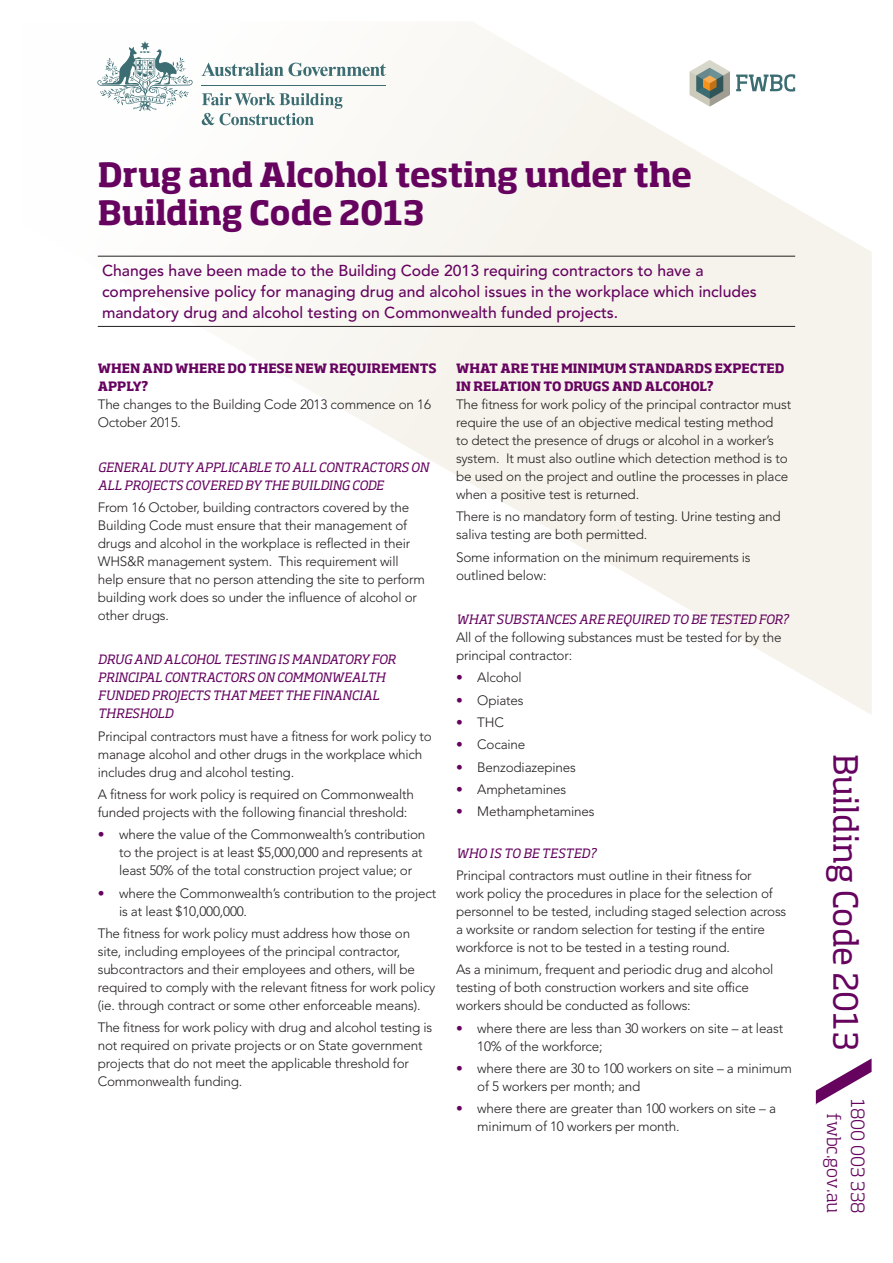
<style>
.page{position:relative;width:893px;height:1263px;background:#fff}
.page>*{position:absolute;margin:0;border:0;box-sizing:border-box;transform-origin:0 0}
.Heading{font:700 33px/37.5px "Soho Std";letter-spacing:-.01em;color:#65035f}
.Suite_Name{font:33px "Soho Std";color:#65035f}
.Contact_Info{font:300 18px "Soho Std";color:#65035f}
.Intro{font:500 15.75px/21px "Avenir LT Std";color:#65035f}
.Subheading{font:300 13.5px/18px "Avenir LT Std";letter-spacing:-.015em;color:#231f20}
.Body_Copy{font:300 13.5px/18px "Avenir LT Std";letter-spacing:-.015em;color:#231f20}
.Subheading-2{font:italic 12.75px/18px "Soho Std";color:#65035f}
.Subheading-3{font:700 12.75px/18px "Soho Std";color:#65035f}
.s1{color:#65035f}
</style>
<div class="page">
<svg style="left:97px;top:24px;width:775px;height:691px"></svg>
<svg style="left:202px;top:63px;width:184px;height:13px"></svg>
<svg style="left:97px;top:41px;width:96px;height:70px"></svg>
<hr style="left:202px;top:85px;width:184px;height:1px;background:#3c6d72">
<svg style="left:202px;top:93px;width:140px;height:32px"></svg>
<svg style="left:689px;top:60px;width:41px;height:47px"></svg>
<svg style="left:736px;top:74px;width:59px;height:18px"></svg>
<svg style="left:816px;top:1058px;width:56px;height:46px"></svg>
<hr style="left:98px;top:256px;width:697px;height:1px;background:#231f20">
<hr style="left:98px;top:326px;width:697px;height:1px;background:#231f20">
<p class="Heading" style="left:98px;top:155px;width:596px">Drug and Alcohol testing under the<br>Building Code 2013</p>
<p class="Intro" style="left:102px;top:260px;width:656px">Changes have been made to the Building Code 2013 requiring contractors to have a comprehensive policy for managing drug and alcohol issues in the workplace which includes mandatory drug and alcohol testing on Commonwealth funded projects.</p>
<p class="Subheading-3" style="left:98px;top:359px;width:340px">WHEN AND WHERE DO THESE NEW REQUIREMENTS<br>APPLY?</p>
<p class="Subheading" style="left:98px;top:396px;width:335px">The changes to the Building Code 2013 commence on 16<br>October 2015.</p>
<p class="Subheading-2" style="left:98px;top:458px;width:335px">GENERAL DUTY APPLICABLE TO ALL CONTRACTORS ON<br>ALL PROJECTS COVERED BY THE BUILDING CODE</p>
<p class="Subheading" style="left:98px;top:498px;width:329px">From 16 October, building contractors covered by the Building Code must ensure that their management of drugs and alcohol in the workplace is reflected in their WHS&amp;R management system. This requirement will help ensure that no person attending the site to perform building work does so under the influence of alcohol or other drugs.</p>
<p class="Subheading-2" style="left:98px;top:651px;width:302px">DRUG AND ALCOHOL TESTING IS MANDATORY FOR PRINCIPAL CONTRACTORS ON COMMONWEALTH FUNDED PROJECTS THAT MEET THE FINANCIAL THRESHOLD</p>
<p class="Subheading" style="left:98px;top:727px;width:335px">Principal contractors must have a fitness for work policy to manage alcohol and other drugs in the workplace which includes drug and alcohol testing.</p>
<p class="Subheading" style="left:98px;top:785px;width:318px">A fitness for work policy is required on Commonwealth funded projects with the following financial threshold:</p>
<p class="Subheading" style="left:119px;top:826px;width:308px;text-indent:-21px"><span class="s1">•</span> where the value of the Commonwealth’s contribution to the project is at least $5,000,000 and represents at least 50% of the total construction project value; or</p>
<p class="Subheading" style="left:119px;top:884px;width:319px;text-indent:-21px"><span class="s1">•</span> where the Commonwealth’s contribution to the project is at least $10,000,000.</p>
<p class="Subheading" style="left:98px;top:924px;width:339px">The fitness for work policy must address how those on site, including employees of the principal contractor, subcontractors and their employees and others, will be required to comply with the relevant fitness for work policy (ie. through contract or some other enforceable means).</p>
<p class="Subheading" style="left:98px;top:1018px;width:336px">The fitness for work policy with drug and alcohol testing is not required on private projects or on State government projects that do not meet the applicable threshold for Commonwealth funding.</p>
<p class="Subheading-3" style="left:456px;top:359px;width:330px">WHAT ARE THE MINIMUM STANDARDS EXPECTED<br>IN RELATION TO DRUGS AND ALCOHOL?</p>
<p class="Subheading" style="left:456px;top:396px;width:337px">The fitness for work policy of the principal contractor must require the use of an objective medical testing method<br>to detect the presence of drugs or alcohol in a worker’s system. It must also outline which detection method is to be used on the project and outline the processes in place when a positive test is returned.</p>
<p class="Subheading" style="left:456px;top:508px;width:326px">There is no mandatory form of testing. Urine testing and saliva testing are both permitted.</p>
<p class="Subheading" style="left:456px;top:548px;width:296px">Some information on the minimum requirements is outlined below:</p>
<p class="Subheading-2" style="left:456px;top:610px;width:337px">WHAT SUBSTANCES ARE REQUIRED TO BE TESTED FOR?</p>
<p class="Subheading" style="left:456px;top:629px;width:327px">All of the following substances must be tested for by the principal contractor:</p>
<p class="Subheading" style="left:456px;top:669px;width:67px"><span class="s1">•</span> Alcohol</p>
<p class="Subheading" style="left:456px;top:691px;width:69px"><span class="s1">•</span> Opiates</p>
<p class="Subheading" style="left:456px;top:713px;width:49px"><span class="s1">•</span> THC</p>
<p class="Subheading" style="left:456px;top:736px;width:71px"><span class="s1">•</span> Cocaine</p>
<p class="Subheading" style="left:456px;top:758px;width:121px"><span class="s1">•</span> Benzodiazepines</p>
<p class="Subheading" style="left:456px;top:780px;width:112px"><span class="s1">•</span> Amphetamines</p>
<p class="Subheading" style="left:456px;top:802px;width:140px"><span class="s1">•</span> Methamphetamines</p>
<p class="Subheading-2" style="left:456px;top:844px;width:144px">WHO IS TO BE TESTED?</p>
<p class="Body_Copy" style="left:456px;top:866px;width:332px">Principal contractors must outline in their fitness for<br>work policy the procedures in place for the selection of personnel to be tested, including staged selection across a worksite or random selection for testing if the entire workforce is not to be tested in a testing round.</p>
<p class="Body_Copy" style="left:456px;top:961px;width:319px">As a minimum, frequent and periodic drug and alcohol testing of both construction workers and site office workers should be conducted as follows:</p>
<p class="Subheading" style="left:477px;top:1019px;width:307px;text-indent:-21px"><span class="s1">•</span> where there are less than 30 workers on site – at least<br>10% of the workforce;</p>
<p class="Subheading" style="left:477px;top:1059px;width:316px;text-indent:-21px"><span class="s1">•</span> where there are 30 to 100 workers on site – a minimum of 5 workers per month; and</p>
<p class="Subheading" style="left:477px;top:1099px;width:300px;text-indent:-21px"><span class="s1">•</span> where there are greater than 100 workers on site – a minimum of 10 workers per month.</p>
<p class="Suite_Name" style="left:866px;top:753px;width:298px;rotate:90deg">Building Code 2013</p>
<p class="Contact_Info" style="left:845px;top:1113px;width:102px;rotate:90deg">fwbc.gov.au</p>
<p class="Contact_Info" style="left:869px;top:1099px;width:116px;rotate:90deg">1800 003 338</p>
</div>
